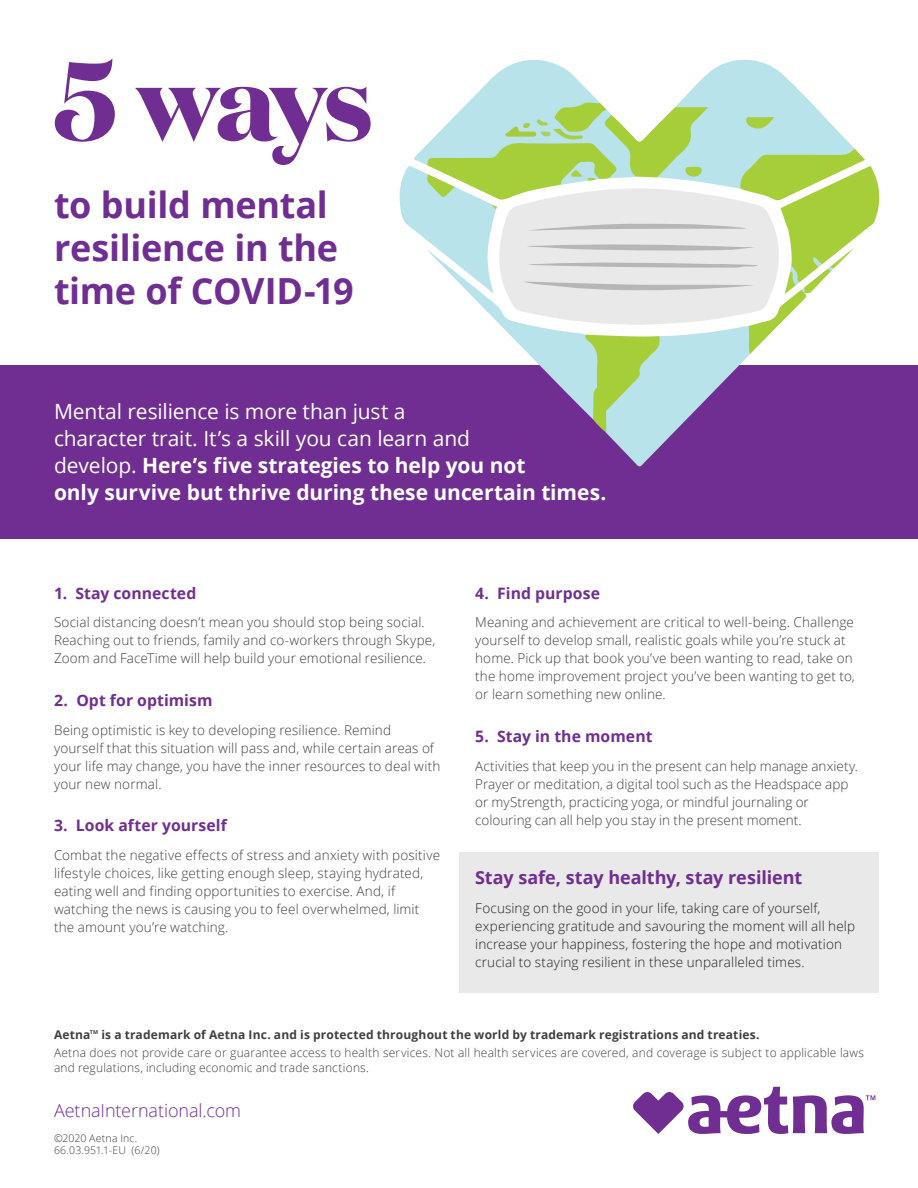
<style>
.page{position:relative;width:918px;height:1188px;background:#fff}
.page>*{position:absolute;margin:0;border:0;box-sizing:border-box;transform-origin:0 0}
.Subhead_bold{font:700 106.5px "Domaine Disp";color:#702d92}
.Subhead_bold-2{font:700 36px/43.2px "Open Sans";letter-spacing:-.01em;color:#702d92}
.Body{font:21px/27px "Open Sans";letter-spacing:-.005em;color:#fff}
.Body_headline{font:700 18px "Open Sans";letter-spacing:-.005em;color:#702d92}
.www_aetna_com{font:300 18px "Open Sans";letter-spacing:-.005em;color:#702d92}
.Body_headline-2{font:700 15.75px "Open Sans";letter-spacing:.005em;color:#702d92}
.Body-2{font:300 13.5px/18px "Open Sans";letter-spacing:.01em;color:#3e3e3f}
.Body-3{font:300 13.5px/18px "Open Sans";letter-spacing:.01em;color:#231f20}
.Disclaimer{font:300 12px/15px "Open Sans";letter-spacing:.015em;color:#3e3e3f}
.Brand_Statment{font:700 12px "Open Sans";letter-spacing:.015em;color:#3e3e3f}
.Part_Number_Date_Cop{font:300 10.5px "Open Sans";letter-spacing:.015em;color:#3e3e3f}
.Brand_Statment-2{font:700 5.4px "Open Sans";color:#3e3e3f}
.s1{font-size:111px}
.s2{font-weight:700}
</style>
<div class="page">
<div style="left:0;top:365px;width:918px;height:173px;background:#702d92"></div>
<svg style="left:399px;top:59px;width:481px;height:408px"></svg>
<svg style="left:633px;top:1087px;width:242px;height:47px"></svg>
<div style="left:459px;top:852px;width:419px;height:141px;background:#e9e9e9"></div>
<h1 class="Subhead_bold" style="left:54px;top:33px;width:321px"><span class="s1">5</span> ways</h1>
<h1 class="Subhead_bold-2" style="left:54px;top:182px;width:301px">to build mental resilience in the time of COVID-19</h1>
<p class="Body" style="left:54px;top:397px;width:554px">Mental resilience is more than just a<br>character trait. It’s a skill you can learn and<br>develop. <span class="s2">Here’s five strategies to help you not<br>only survive but thrive during these uncertain times.</span></p>
<h3 class="Body_headline-2" style="left:54px;top:582px;width:144px">1. Stay connected</h3>
<p class="Body-2" style="left:54px;top:613px;width:383px">Social distancing doesn’t mean you should stop being social.<br>Reaching out to friends, family and co-workers through Skype,<br>Zoom and FaceTime will help build your emotional resilience.</p>
<h3 class="Body_headline-2" style="left:54px;top:689px;width:160px">2. Opt for optimism</h3>
<p class="Body-2" style="left:54px;top:720px;width:388px">Being optimistic is key to developing resilience. Remind yourself that this situation will pass and, while certain areas of your life may change, you have the inner resources to deal with your new normal.</p>
<h3 class="Body_headline-2" style="left:54px;top:815px;width:174px">3. Look after yourself</h3>
<p class="Body-2" style="left:54px;top:846px;width:388px">Combat the negative effects of stress and anxiety with positive lifestyle choices, like getting enough sleep, staying hydrated, eating well and finding opportunities to exercise. And, if watching the news is causing you to feel overwhelmed, limit the amount you’re watching.</p>
<h3 class="Body_headline-2" style="left:475px;top:582px;width:126px">4. Find purpose</h3>
<p class="Body-2" style="left:475px;top:613px;width:381px">Meaning and achievement are critical to well-being. Challenge yourself to develop small, realistic goals while you’re stuck at home. Pick up that book you’ve been wanting to read, take on the home improvement project you’ve been wanting to get to, or learn something new online.</p>
<h3 class="Body_headline-2" style="left:475px;top:725px;width:179px">5. Stay in the moment</h3>
<p class="Body-2" style="left:475px;top:756px;width:384px">Activities that keep you in the present can help manage anxiety.<br>Prayer or meditation, a digital tool such as the Headspace app or myStrength, practicing yoga, or mindful journaling or colouring can all help you stay in the present moment.</p>
<h3 class="Body_headline" style="left:475px;top:865px;width:329px">Stay safe, stay healthy, stay resilient</h3>
<p class="Body-3" style="left:475px;top:899px;width:381px">Focusing on the good in your life, taking care of yourself, experiencing gratitude and savouring the moment will all help increase your happiness, fostering the hope and motivation crucial to staying resilient in these unparalleled times.</p>
<p class="Brand_Statment" style="left:54px;top:1026px;width:38px">Aetna</p>
<p class="Brand_Statment-2" style="left:90px;top:1029px;width:10px">TM</p>
<p class="Brand_Statment" style="left:101px;top:1026px;width:660px">is a trademark of Aetna Inc. and is protected throughout the world by trademark registrations and treaties.</p>
<p class="Disclaimer" style="left:54px;top:1045px;width:812px">Aetna does not provide care or guarantee access to health services. Not all health services are covered, and coverage is subject to applicable laws and regulations, including economic and trade sanctions.</p>
<p class="www_aetna_com" style="left:54px;top:1098px;width:189px">AetnaInternational.com</p>
<p class="Part_Number_Date_Cop" style="left:54px;top:1131px;width:85px">©2020 Aetna Inc.</p>
<p class="Part_Number_Date_Cop" style="left:54px;top:1143px;width:107px">66.03.951.1-EU (6/20)</p>
</div>
